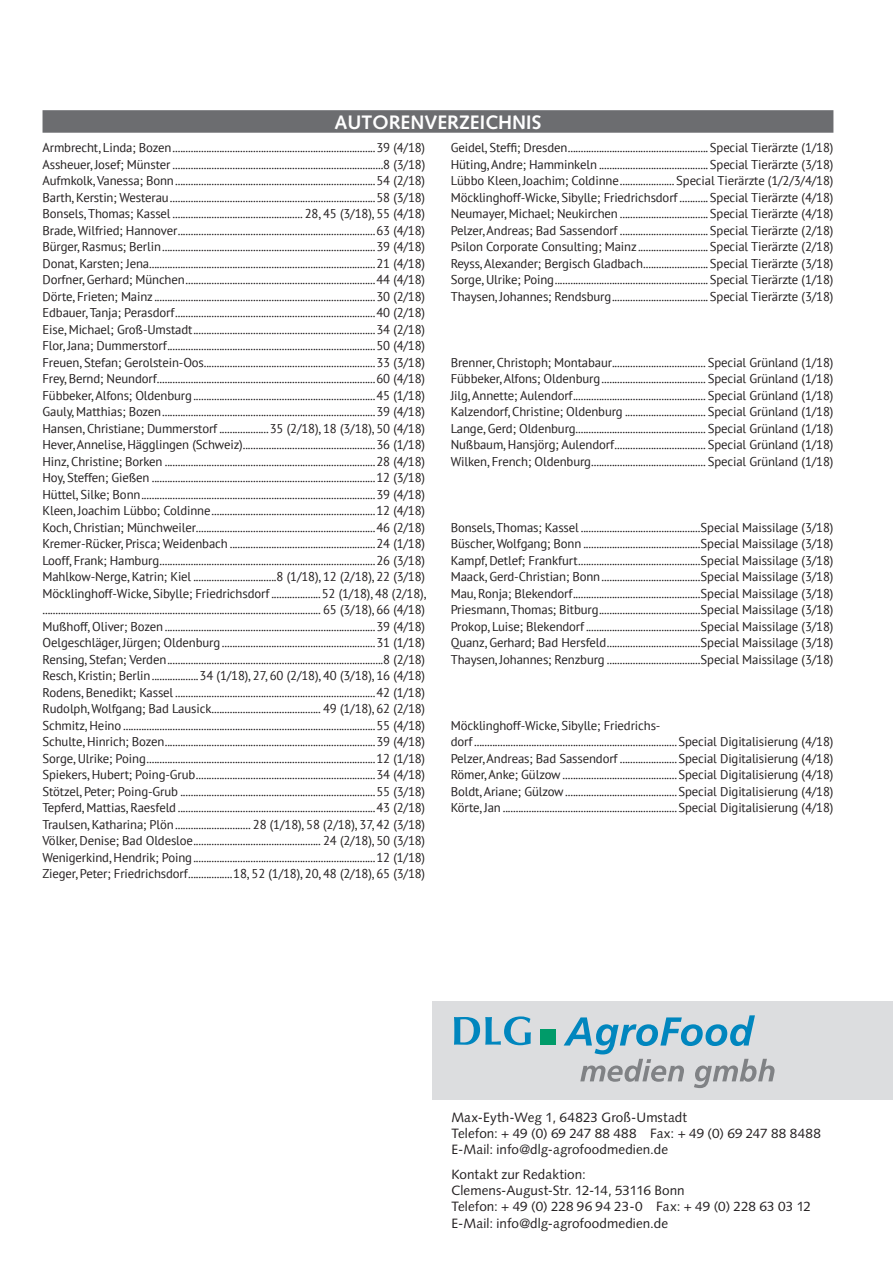
<style>
.page{position:relative;width:893px;height:1263px;background:#fff}
.page>*{position:absolute;margin:0;border:0;box-sizing:border-box;transform-origin:0 0}
.t1{font:700 19.5px "Syntax LT Std";color:#fff}
.t2{font:13.5px/16.2px "Syntax LT Std";letter-spacing:.005em;color:#231f20}
.t3{font:12.75px/16.5px "PT Sans";letter-spacing:-.01em;color:#231f20;text-align:justify}
</style>
<div class="page">
<div style="left:43px;top:110px;width:790px;height:23px;background:#6c6d70"></div>
<div style="left:433px;top:1001px;width:460px;height:98px;background:#dcdddf"></div>
<svg style="left:454px;top:1016px;width:77px;height:29px"></svg>
<div style="left:540px;top:1029px;width:16px;height:16px;background:#009b69"></div>
<svg style="left:564px;top:1015px;width:211px;height:73px"></svg>
<h1 class="t1" style="left:334px;top:111px;width:208px">AUTORENVERZEICHNIS</h1>
<p class="t3" style="left:42px;top:139px;width:385px">Armbrecht, Linda; Bozen..............................................................................39 (4/18)<br>Assheuer, Josef; Münster .................................................................................8 (3/18)<br>Aufmkolk, Vanessa; Bonn.............................................................................54 (2/18)<br>Barth, Kerstin; Westerau...............................................................................58 (3/18)<br>Bonsels, Thomas; Kassel .................................................. 28, 45 (3/18), 55 (4/18)<br>Brade, Wilfried; Hannover............................................................................63 (4/18)<br>Bürger, Rasmus; Berlin..................................................................................39 (4/18)<br>Donat, Karsten; Jena.......................................................................................21 (4/18)<br>Dorfner, Gerhard; München.........................................................................44 (4/18)<br>Dörte, Frieten; Mainz.....................................................................................30 (2/18)<br>Edbauer, Tanja; Perasdorf.............................................................................40 (2/18)<br>Eise, Michael; Groß-Umstadt......................................................................34 (2/18)<br>Flor, Jana; Dummerstorf................................................................................50 (4/18)<br>Freuen, Stefan; Gerolstein-Oos..................................................................33 (3/18)<br>Frey, Bernd; Neundorf....................................................................................60 (4/18)<br>Fübbeker, Alfons; Oldenburg......................................................................45 (1/18)<br>Gauly, Matthias; Bozen..................................................................................39 (4/18)<br>Hansen, Christiane; Dummerstorf ...................35 (2/18), 18 (3/18), 50 (4/18)<br>Hever, Annelise, Hägglingen (Schweiz)...................................................36 (1/18)<br>Hinz, Christine; Borken .................................................................................28 (4/18)<br>Hoy, Steffen; Gießen ......................................................................................12 (3/18)<br>Hüttel, Silke; Bonn..........................................................................................39 (4/18)<br>Kleen, Joachim Lübbo; Coldinne...............................................................12 (4/18)<br>Koch, Christian; Münchweiler.....................................................................46 (2/18)<br>Kremer-Rücker, Prisca; Weidenbach ........................................................24 (1/18)<br>Looff, Frank; Hamburg...................................................................................26 (3/18)<br>Mahlkow-Nerge, Katrin; Kiel ................................8 (1/18), 12 (2/18), 22 (3/18)<br>Möcklinghoff-Wicke, Sibylle; Friedrichsdorf ...................52 (1/18), 48 (2/18), ........................................................................................................... 65 (3/18), 66 (4/18)<br>Mußhoff, Oliver; Bozen.................................................................................39 (4/18)<br>Oelgeschläger, Jürgen; Oldenburg...........................................................31 (1/18)<br>Rensing, Stefan; Verden...................................................................................8 (2/18)<br>Resch, Kristin; Berlin..................34 (1/18), 27, 60 (2/18), 40 (3/18), 16 (4/18)<br>Rodens, Benedikt; Kassel.............................................................................42 (1/18)<br>Rudolph, Wolfgang; Bad Lausick.......................................... 49 (1/18), 62 (2/18)<br>Schmitz, Heino .................................................................................................55 (4/18)<br>Schulte, Hinrich; Bozen.................................................................................39 (4/18)<br>Sorge, Ulrike; Poing........................................................................................12 (1/18)<br>Spiekers, Hubert; Poing-Grub.....................................................................34 (4/18)<br>Stötzel, Peter; Poing-Grub ...........................................................................55 (3/18)<br>Tepferd, Mattias, Raesfeld............................................................................43 (2/18)<br>Traulsen, Katharina; Plön............................. 28 (1/18), 58 (2/18), 37, 42 (3/18)<br>Völker, Denise; Bad Oldesloe................................................. 24 (2/18), 50 (3/18)<br>Wenigerkind, Hendrik; Poing......................................................................12 (1/18)<br>Zieger, Peter; Friedrichsdorf.................18, 52 (1/18), 20, 48 (2/18), 65 (3/18)</p>
<p class="t3" style="left:451px;top:139px;width:384px">Geidel, Steffi; Dresden......................................................Special Tierärzte (1/18)<br>Hüting, Andre; Hamminkeln ..........................................Special Tierärzte (3/18)<br>Lübbo Kleen, Joachim; Coldinne..................... Special Tierärzte (1/2/3/4/18)<br>Möcklinghoff-Wicke, Sibylle; Friedrichsdorf ...........Special Tierärzte (4/18)<br>Neumayer, Michael; Neukirchen ..................................Special Tierärzte (4/18)<br>Pelzer, Andreas; Bad Sassendorf ..................................Special Tierärzte (2/18)<br>Psilon Corporate Consulting; Mainz...........................Special Tierärzte (2/18)<br>Reyss, Alexander; Bergisch Gladbach.........................Special Tierärzte (3/18)<br>Sorge, Ulrike; Poing...........................................................Special Tierärzte (1/18)<br>Thaysen, Johannes; Rendsburg.....................................Special Tierärzte (3/18)</p>
<p class="t3" style="left:451px;top:354px;width:384px">Brenner, Christoph; Montabaur.................................... Special Grünland (1/18)<br>Fübbeker, Alfons; Oldenburg........................................ Special Grünland (1/18)<br>Jilg, Annette; Aulendorf................................................... Special Grünland (1/18)<br>Kalzendorf, Christine; Oldenburg ............................... Special Grünland (1/18)<br>Lange, Gerd; Oldenburg.................................................. Special Grünland (1/18)<br>Nußbaum, Hansjörg; Aulendorf................................... Special Grünland (1/18)<br>Wilken, French; Oldenburg............................................ Special Grünland (1/18)</p>
<p class="t3" style="left:451px;top:519px;width:384px">Bonsels, Thomas; Kassel ..............................................Special Maissilage (3/18)<br>Büscher, Wolfgang; Bonn .............................................Special Maissilage (3/18)<br>Kampf, Detlef; Frankfurt...............................................Special Maissilage (3/18)<br>Maack, Gerd-Christian; Bonn......................................Special Maissilage (3/18)<br>Mau, Ronja; Blekendorf.................................................Special Maissilage (3/18)<br>Priesmann, Thomas; Bitburg.......................................Special Maissilage (3/18)<br>Prokop, Luise; Blekendorf............................................Special Maissilage (3/18)<br>Quanz, Gerhard; Bad Hersfeld....................................Special Maissilage (3/18)<br>Thaysen, Johannes; Renzburg ....................................Special Maissilage (3/18)</p>
<p class="t3" style="left:451px;top:717px;width:384px;text-align:left">Möcklinghoff-Wicke, Sibylle; Friedrichs&shy;dorf..............................................................................Special Digitalisierung (4/18)<br>Pelzer, Andreas; Bad Sassendorf ......................Special Digitalisierung (4/18)<br>Römer, Anke; Gülzow ............................................Special Digitalisierung (4/18)<br>Boldt, Ariane; Gülzow...........................................Special Digitalisierung (4/18)<br>Körte, Jan ...................................................................Special Digitalisierung (4/18)</p>
<p class="t2" style="left:451px;top:1109px;width:371px">Max-Eyth-Weg 1, 64823 Groß-Umstadt<br>Telefon: + 49 (0) 69 247 88 488 Fax: + 49 (0) 69 247 88 8488<br>E-Mail: info@dlg-agrofoodmedien.de</p>
<p class="t2" style="left:451px;top:1166px;width:361px">Kontakt zur Redaktion:<br>Clemens-August-Str. 12-14, 53116 Bonn<br>Telefon: + 49 (0) 228 96 94 23-0 Fax: + 49 (0) 228 63 03 12<br>E-Mail: info@dlg-agrofoodmedien.de</p>
</div>
